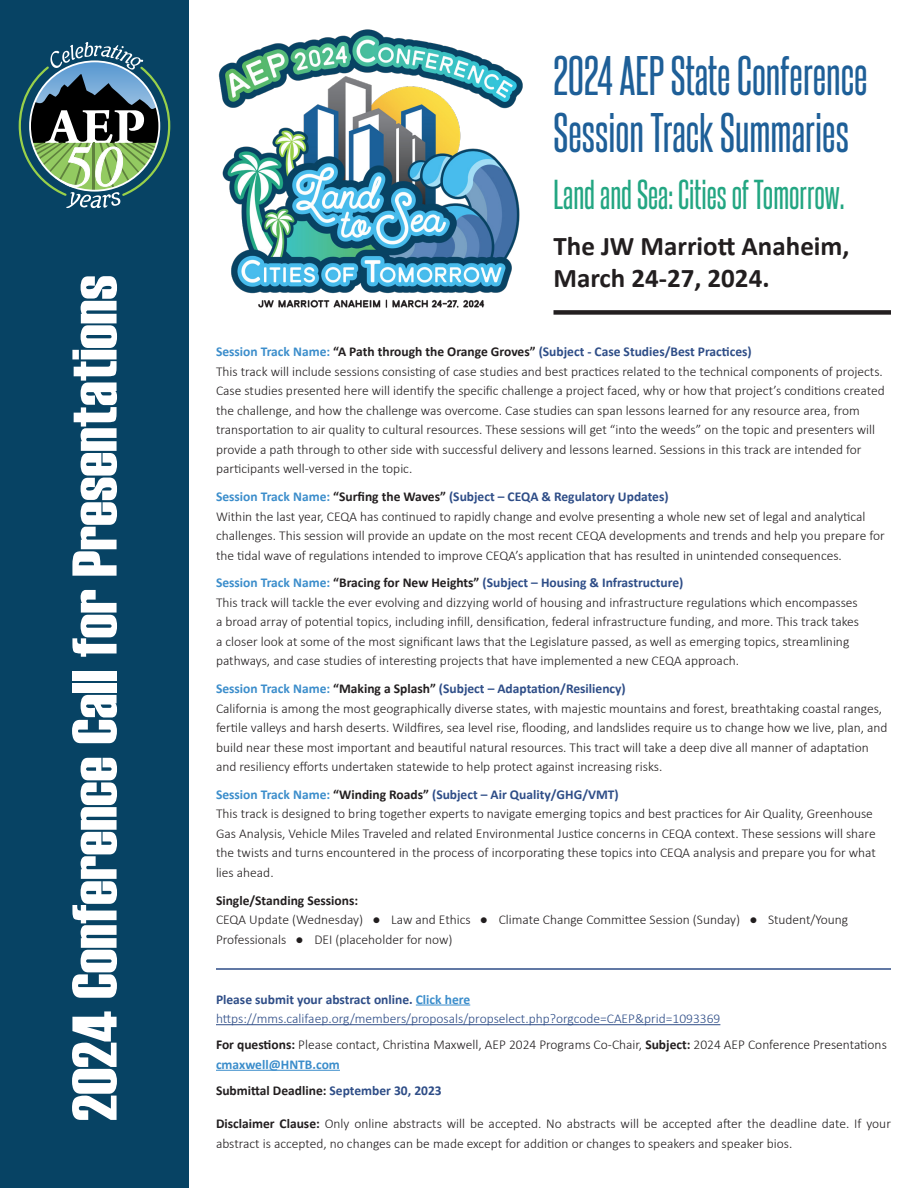
<style>
.page{position:relative;width:918px;height:1188px;background:#fff}
.page>*{position:absolute;margin:0;border:0;box-sizing:border-box;transform-origin:0 0}
.t1{font:63px "Haettenschweiler";color:#fff;scale:1.1 1}
.Pa0{font:48px/57.6px "Steelfish Rg";color:#1e5f98}
.Pa0-2{font:36px "Steelfish Rg";color:#23a682}
.Pa1{font:700 27px/32.4px "Calibri";color:#221e1f}
.Pa1-2{font:300 13.5px/19.5px "Calibri";color:#221e1f}
.Pa1-3{font:700 13.5px "Calibri";color:#2e4d87}
.Pa1-4{font:300 13.5px/19.5px "Calibri";color:#2e4d87}
.Pa1-5{font:700 13.5px "Calibri";color:#221e1f}
.s1{color:#3b8dcb}
.s2{color:#221e1f}
.s3{font-family:"Arial";font-weight:400}
.s4{font-weight:700}
.s5{font-weight:700;color:#3b8dcb}
.s6{color:#2e4d87}
</style>
<div class="page">
<hr style="left:216px;top:968px;width:675px;height:2px;background:#2e4d87">
<hr style="left:416px;top:1005px;width:54px;height:1px;background:#3b8dcb">
<hr style="left:216px;top:1024px;width:504px;height:1px;background:#2e4d87">
<hr style="left:216px;top:1070px;width:124px;height:1px;background:#3b8dcb">
<div style="left:554px;top:310px;width:337px;height:5px;background:#231f20"></div>
<div style="left:0;top:0;width:189px;height:1188px;background:#074364"></div>
<img style="left:218px;top:29px;width:305px;height:279px">
<svg style="left:18px;top:42px;width:153px;height:166px"></svg>
<p class="t1" style="left:52px;top:1121px;width:770px;rotate:-90deg">2024 Conference Call for Presentations</p>
<p class="Pa0" style="left:554px;top:45px;width:316px">2024 AEP State Conference<br>Session Track Summaries</p>
<p class="Pa0-2" style="left:554px;top:172px;width:293px">Land and Sea: Cities of Tomorrow.</p>
<p class="Pa1" style="left:554px;top:230px;width:297px">The JW Marriott Anaheim,<br>March 24-27, 2024.</p>
<p class="Pa1-3" style="left:216px;top:343px;width:537px"><span class="s1">Session Track Name:</span> <span class="s2">“A Path through the Orange Groves”</span> (Subject - Case Studies/Best Practices)</p>
<p class="Pa1-2" style="left:216px;top:361px;width:670px">This track will include sessions consisting of case studies and best practices related to the technical components of projects.<br>Case studies presented here will identify the specific challenge a project faced, why or how that project’s conditions created the challenge, and how the challenge was overcome. Case studies can span lessons learned for any resource area, from transportation to air quality to cultural resources. These sessions will get “into the weeds” on the topic and presenters will provide a path through to other side with successful delivery and lessons learned. Sessions in this track are intended for participants well-versed in the topic.</p>
<p class="Pa1-3" style="left:216px;top:488px;width:454px"><span class="s1">Session Track Name:</span> <span class="s2">“Surfing the Waves”</span> (Subject – CEQA &amp; Regulatory Updates)</p>
<p class="Pa1-2" style="left:216px;top:506px;width:670px">Within the last year, CEQA has continued to rapidly change and evolve presenting a whole new set of legal and analytical challenges. This session will provide an update on the most recent CEQA developments and trends and help you prepare for the tidal wave of regulations intended to improve CEQA’s application that has resulted in unintended consequences.</p>
<p class="Pa1-3" style="left:216px;top:574px;width:469px"><span class="s1">Session Track Name:</span> <span class="s2">“Bracing for New Heights”</span> (Subject – Housing &amp; Infrastructure)</p>
<p class="Pa1-2" style="left:216px;top:592px;width:645px">This track will tackle the ever evolving and dizzying world of housing and infrastructure regulations which encompasses a broad array of potential topics, including infill, densification, federal infrastructure funding, and more. This track takes a closer look at some of the most significant laws that the Legislature passed, as well as emerging topics, streamlining pathways, and case studies of interesting projects that have implemented a new CEQA approach.</p>
<p class="Pa1-3" style="left:216px;top:680px;width:411px"><span class="s1">Session Track Name:</span> <span class="s2">“Making a Splash”</span> (Subject – Adaptation/Resiliency)</p>
<p class="Pa1-2" style="left:216px;top:698px;width:673px">California is among the most geographically diverse states, with majestic mountains and forest, breathtaking coastal ranges, fertile valleys and harsh deserts. Wildfires, sea level rise, flooding, and landslides require us to change how we live, plan, and build near these most important and beautiful natural resources. This tract will take a deep dive all manner of adaptation and resiliency efforts undertaken statewide to help protect against increasing risks.</p>
<p class="Pa1-3" style="left:216px;top:786px;width:404px"><span class="s1">Session Track Name:</span> <span class="s2">“Winding Roads”</span> (Subject – Air Quality/GHG/VMT)</p>
<p class="Pa1-2" style="left:216px;top:804px;width:661px">This track is designed to bring together experts to navigate emerging topics and best practices for Air Quality, Greenhouse Gas Analysis, Vehicle Miles Traveled and related Environmental Justice concerns in CEQA context. These sessions will share the twists and turns encountered in the process of incorporating these topics into CEQA analysis and prepare you for what lies ahead.</p>
<p class="Pa1-5" style="left:216px;top:891px;width:144px">Single/Standing Sessions:</p>
<p class="Pa1-2" style="left:216px;top:910px;width:634px">CEQA Update (Wednesday) <span class="s3">●</span> Law and Ethics <span class="s3">●</span> Climate Change Committee Session (Sunday) <span class="s3">●</span> Student/Young<br>Professionals <span class="s3">●</span> DEI (placeholder for now)</p>
<p class="Pa1-4" style="left:216px;top:989px;width:506px"><span class="s4">Please submit your abstract online.</span> <span class="s5">Click here </span>https://mms.califaep.org/members/proposals/propselect.php?orgcode=CAEP&amp;prid=1093369</p>
<p class="Pa1-2" style="left:216px;top:1035px;width:672px"><span class="s4">For questions:</span> Please contact, Christina Maxwell, AEP 2024 Programs Co-Chair, <span class="s4">Subject:</span> 2024 AEP Conference Presentations <span class="s5">cmaxwell@HNTB.com</span></p>
<p class="Pa1-5" style="left:216px;top:1082px;width:227px">Submittal Deadline: <span class="s6">September 30, 2023</span></p>
<p class="Pa1-2" style="left:216px;top:1114px;width:677px"><span class="s4">Disclaimer Clause:</span> Only online abstracts will be accepted. No abstracts will be accepted after the deadline date. If your abstract is accepted, no changes can be made except for addition or changes to speakers and speaker bios.</p>
</div>
